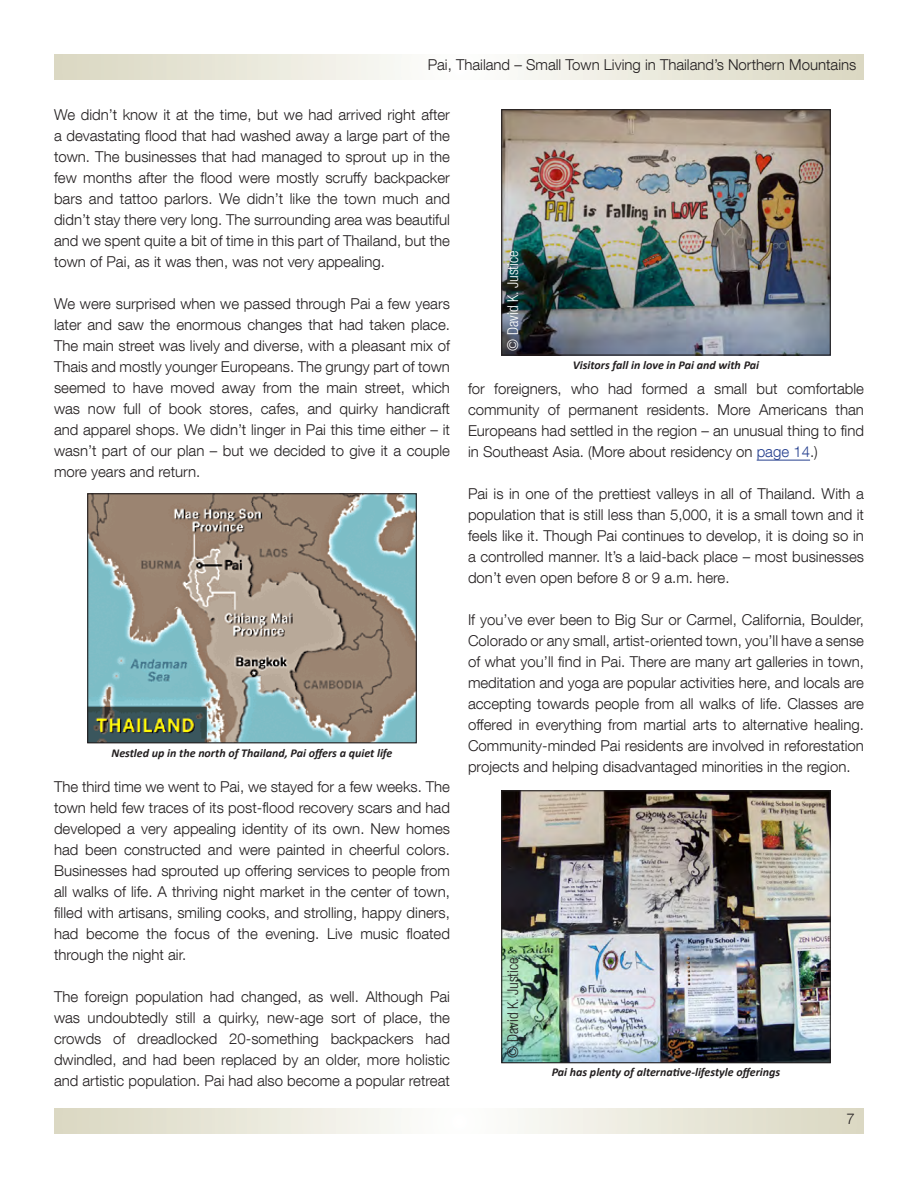
<style>
.page{position:relative;width:918px;height:1188px;background:#fff}
.page>*{position:absolute;margin:0;border:0;box-sizing:border-box;transform-origin:0 0}
.text{font:300 15px/21px "Helvetica Neue LT Com";color:#231f20;text-align:justify}
.photo_credit{font:300 condensed 15px "Helvetica Neue LT Com";color:#fff}
.photo_credit-2{font:300 condensed 15px "Helvetica Neue LT Com";color:#231f20}
.photo_caption{font:italic 700 12px "Calibri";color:#231f20}
.s1{color:#253f8e}
</style>
<div class="page">
<svg style="left:54px;top:1108px;width:810px;height:26px"></svg>
<svg style="left:54px;top:54px;width:810px;height:26px"></svg>
<hr style="left:757px;top:460px;width:53px;height:1px;background:#253f8e">
<img style="left:89px;top:495px;width:326px;height:246px">
<div style="left:87px;top:493px;width:330px;height:250px;border:1px solid #231f20"></div>
<img style="left:503px;top:111px;width:326px;height:243px">
<div style="left:501px;top:109px;width:330px;height:247px;border:1px solid #231f20"></div>
<img style="left:503px;top:792px;width:326px;height:269px">
<div style="left:501px;top:790px;width:330px;height:273px;border:1px solid #231f20"></div>
<p class="text" style="left:428px;top:54px;width:430px">Pai, Thailand – Small Town Living in Thailand’s Northern Mountains</p>
<p class="text" style="left:54px;top:104px;width:398px">We didn’t know it at the time, but we had arrived right after a devastating flood that had washed away a large part of the town. The businesses that had managed to sprout up in the few months after the flood were mostly scruffy backpacker bars and tattoo parlors. We didn’t like the town much and didn’t stay there very long. The surrounding area was beautiful and we spent quite a bit of time in this part of Thailand, but the town of Pai, as it was then, was not very appealing.</p>
<p class="text" style="left:54px;top:293px;width:398px">We were surprised when we passed through Pai a few years later and saw the enormous changes that had taken place.<br>The main street was lively and diverse, with a pleasant mix of Thais and mostly younger Europeans. The grungy part of town seemed to have moved away from the main street, which was now full of book stores, cafes, and quirky handicraft and apparel shops. We didn’t linger in Pai this time either – it wasn’t part of our plan – but we decided to give it a couple more years and return.</p>
<p class="photo_credit" style="left:504px;top:351px;width:101px;rotate:-90deg">© David K. Justice</p>
<p class="photo_caption" style="left:573px;top:358px;width:188px">Visitors fall in love in Pai and with Pai</p>
<p class="text" style="left:468px;top:378px;width:398px">for foreigners, who had formed a small but comfortable community of permanent residents. More Americans than Europeans had settled in the region – an unusual thing to find in Southeast Asia. (More about residency on <span class="s1">page 14</span>.)</p>
<p class="text" style="left:468px;top:483px;width:398px">Pai is in one of the prettiest valleys in all of Thailand. With a population that is still less than 5,000, it is a small town and it feels like it. Though Pai continues to develop, it is doing so in a controlled manner. It’s a laid-back place – most businesses don’t even open before 8 or 9 a.m. here.</p>
<p class="text" style="left:468px;top:609px;width:398px">If you’ve ever been to Big Sur or Carmel, California, Boulder, Colorado or any small, artist-oriented town, you’ll have a sense of what you’ll find in Pai. There are many art galleries in town, meditation and yoga are popular activities here, and locals are accepting towards people from all walks of life. Classes are offered in everything from martial arts to alternative healing.<br>Community-minded Pai residents are involved in reforestation projects and helping disadvantaged minorities in the region.</p>
<p class="photo_caption" style="left:111px;top:745px;width:283px">Nestled up in the north of Thailand, Pai offers a quiet life</p>
<p class="text" style="left:54px;top:776px;width:398px">The third time we went to Pai, we stayed for a few weeks. The town held few traces of its post-flood recovery scars and had developed a very appealing identity of its own. New homes had been constructed and were painted in cheerful colors.<br>Businesses had sprouted up offering services to people from all walks of life. A thriving night market in the center of town, filled with artisans, smiling cooks, and strolling, happy diners, had become the focus of the evening. Live music floated through the night air.</p>
<p class="text" style="left:54px;top:986px;width:398px">The foreign population had changed, as well. Although Pai was undoubtedly still a quirky, new-age sort of place, the crowds of dreadlocked 20-something backpackers had dwindled, and had been replaced by an older, more holistic and artistic population. Pai had also become a popular retreat</p>
<p class="photo_credit-2" style="left:504px;top:1058px;width:101px;rotate:-90deg">© David K. Justice</p>
<p class="photo_caption" style="left:552px;top:1065px;width:230px">Pai has plenty of alternative-lifestyle offerings</p>
<p class="text" style="left:847px;top:1108px;width:10px">7</p>
</div>
